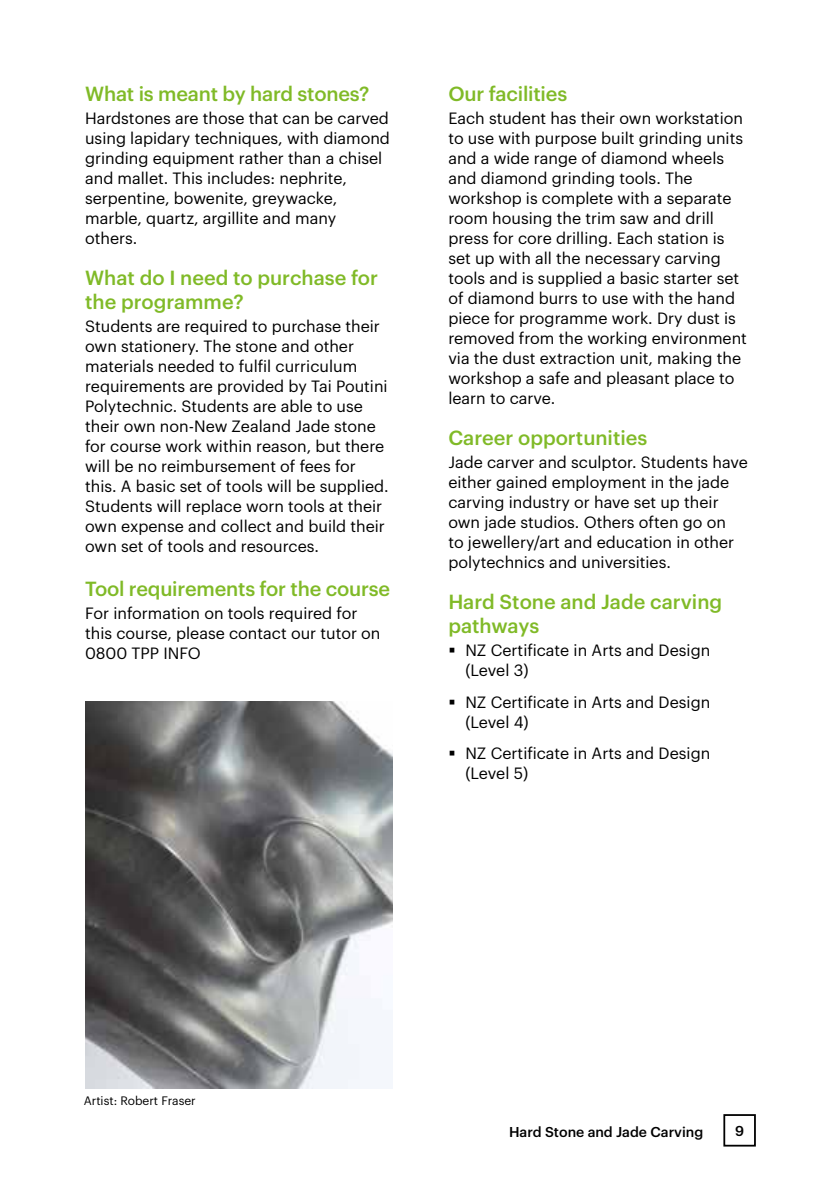
<style>
.page{position:relative;width:840px;height:1191px;background:#fff}
.page>*{position:absolute;margin:0;border:0;box-sizing:border-box;transform-origin:0 0}
.t1{font:500 20px/24px "Graphik";letter-spacing:-.005em;color:#80ba27}
.t2{font:16px/20px "Graphik";color:#000}
.t3{font:500 14px "Graphik";color:#000}
.t4{font:12px "Graphik";color:#000}
</style>
<div class="page">
<div style="left:723px;top:1114px;width:32px;height:32px;border:2px solid #000"></div>
<img style="left:85px;top:702px;width:307px;height:387px">
<p class="t1" style="left:85px;top:80px;width:286px">What is meant by hard stones?</p>
<p class="t2" style="left:85px;top:107px;width:306px">Hardstones are those that can be carved using lapidary techniques, with diamond grinding equipment rather than a chisel and mallet. This includes: nephrite, serpentine, bowenite, greywacke, marble, quartz, argillite and many others.</p>
<p class="t1" style="left:85px;top:264px;width:294px">What do I need to purchase for the programme?</p>
<p class="t2" style="left:85px;top:315px;width:305px">Students are required to purchase their own stationery. The stone and other materials needed to fulfil curriculum requirements are provided by Tai Poutini Polytechnic. Students are able to use their own non-New Zealand Jade stone for course work within reason, but there will be no reimbursement of fees for this. A basic set of tools will be supplied.<br>Students will replace worn tools at their own expense and collect and build their own set of tools and resources.</p>
<p class="t1" style="left:85px;top:575px;width:306px">Tool requirements for the course</p>
<p class="t2" style="left:85px;top:601px;width:297px">For information on tools required for this course, please contact our tutor on<br>0800 TPP INFO</p>
<p class="t1" style="left:448px;top:80px;width:120px">Our facilities</p>
<p class="t2" style="left:448px;top:107px;width:300px">Each student has their own workstation to use with purpose built grinding units and a wide range of diamond wheels and diamond grinding tools. The workshop is complete with a separate room housing the trim saw and drill press for core drilling. Each station is set up with all the necessary carving tools and is supplied a basic starter set of diamond burrs to use with the hand piece for programme work. Dry dust is removed from the working environment via the dust extraction unit, making the workshop a safe and pleasant place to learn to carve.</p>
<p class="t1" style="left:448px;top:424px;width:200px">Career opportunities</p>
<p class="t2" style="left:448px;top:451px;width:301px">Jade carver and sculptor. Students have either gained employment in the jade carving industry or have set up their own jade studios. Others often go on<br>to jewellery/art and education in other polytechnics and universities.</p>
<p class="t1" style="left:448px;top:588px;width:275px">Hard Stone and Jade carving pathways</p>
<p class="t2" style="left:465px;top:639px;width:246px">NZ Certificate in Arts and Design (Level 3)</p>
<p class="t2" style="left:465px;top:690px;width:246px">NZ Certificate in Arts and Design (Level 4)</p>
<p class="t2" style="left:465px;top:742px;width:246px">NZ Certificate in Arts and Design (Level 5)</p>
<p class="t4" style="left:84px;top:1091px;width:113px">Artist: Robert Fraser</p>
<p class="t3" style="left:509px;top:1120px;width:195px">Hard Stone and Jade Carving</p>
<p class="t3" style="left:734px;top:1120px;width:10px">9</p>
</div>
